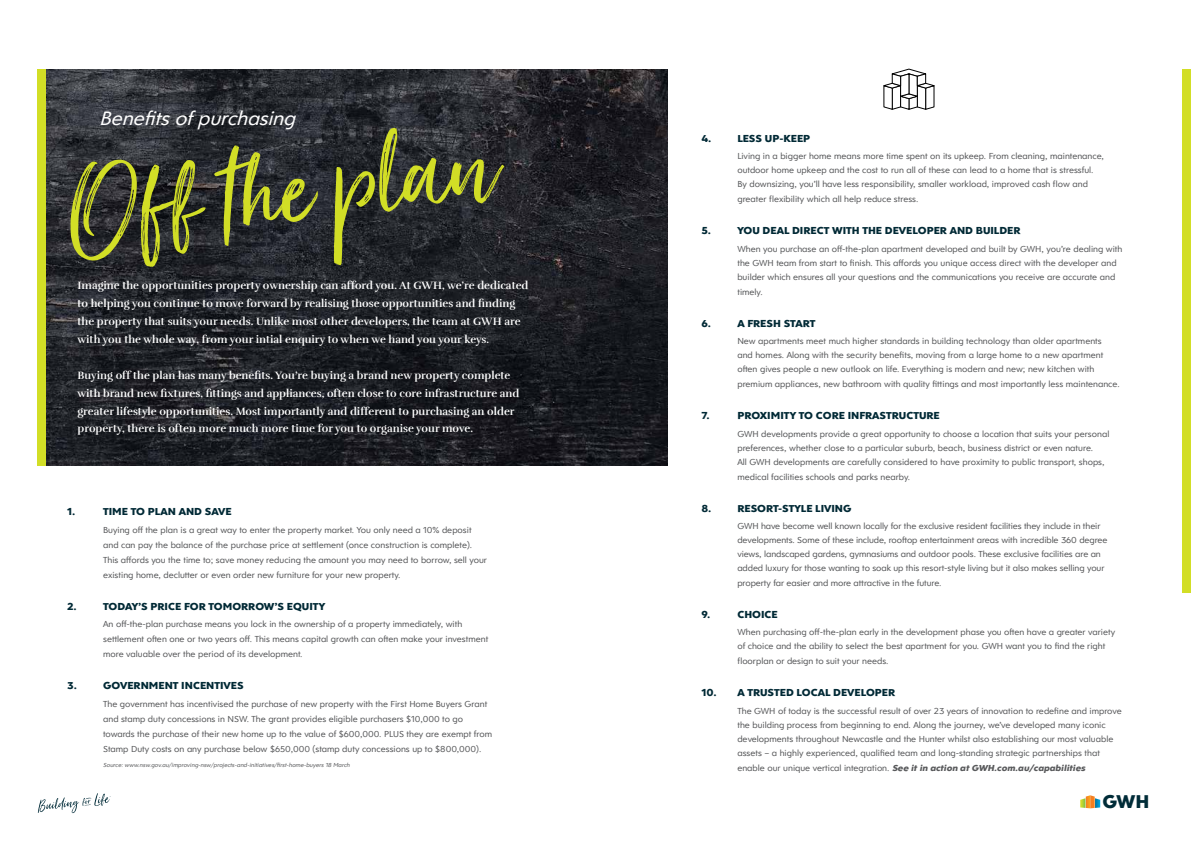
<style>
.page{position:relative;width:1191px;height:842px;background:#fff}
.page>*{position:absolute;margin:0;border:0;box-sizing:border-box;transform-origin:0 0}
.t1{font:142.1px "Just Lovely";color:#d2de26}
.t2{font:italic 20px "Clarika Geometric";color:#fff}
.t3{font:800 19.2px "Clarika Geometric";color:#002c38}
.t4{font:700 10.9px/17.9px "Rufina";color:#fff}
.t5{font:800 10.5px "Clarika Geometric";color:#002935}
.t6{font:9px/14px "Clarika Geometric";color:#58595b}
.t7{font:italic 800 9px "Clarika Geometric";color:#58595b}
.t8{font:italic 6px "Clarika Geometric";color:#58595b}
.s1{font-weight:400;font-style:normal}
</style>
<div class="page">
<svg style="left:1080px;top:795px;width:20px;height:13px"></svg>
<div style="left:1182px;top:69px;width:9px;height:523px;background:#d2de26"></div>
<img style="left:46px;top:70px;width:621px;height:396px">
<div style="left:37px;top:70px;width:9px;height:396px;background:#d2de26"></div>
<svg style="left:883px;top:69px;width:51px;height:40px"></svg>
<svg style="left:38px;top:793px;width:73px;height:20px"></svg>
<h2 class="t2" style="left:99px;top:105px;width:204px">Benefitsofpurchasing</h2>
<h1 class="t1" style="left:56px;top:129px;width:433px;rotate:-7deg">Off the plan</h1>
<p class="t4" style="left:77px;top:277px;width:452px">Imagine the opportunities property ownership can afford you. At GWH, we’re dedicated to helping you continue to move forward by realising those opportunities and finding the property that suits your needs. Unlike most other developers, the team at GWH are with you the whole way, from your intial enquiry to when we hand you your keys.</p>
<p class="t4" style="left:77px;top:366px;width:443px">Buying off the plan has many benefits. You’re buying a brand new property complete with brand new fixtures, fittings and appliances, often close to core infrastructure and greater lifestyle opportunities. Most importantly and different to purchasing an older property, there is often more much more time for you to organise your move.</p>
<p class="t5" style="left:67px;top:504px;width:10px">1.</p>
<p class="t5" style="left:103px;top:504px;width:130px">TIME TO PLAN AND SAVE</p>
<p class="t6" style="left:103px;top:522px;width:385px;line-height:15px">Buying off the plan is a great way to enter the property market. You only need a 10% deposit and can pay the balance of the purchase price at settlement (once construction is complete).<br>This affords you the time to; save money reducing the amount you may need to borrow, sell your existing home, declutter or even order new furniture for your new property.</p>
<p class="t5" style="left:67px;top:598px;width:11px">2.</p>
<p class="t5" style="left:103px;top:598px;width:223px">TODAY’S PRICE FOR TOMORROW’S EQUITY</p>
<p class="t6" style="left:103px;top:617px;width:387px;line-height:15px">An off-the-plan purchase means you lock in the ownership of a property immediately, with settlement often one or two years off. This means capital growth can often make your investment more valuable over the period of its development.</p>
<p class="t5" style="left:67px;top:678px;width:11px">3.</p>
<p class="t5" style="left:103px;top:678px;width:142px">GOVERNMENT INCENTIVES</p>
<p class="t6" style="left:103px;top:696px;width:390px;line-height:15px">The government has incentivised the purchase of new property with the First Home Buyers Grant and stamp duty concessions in NSW. The grant provides eligible purchasers $10,000 to go towards the purchase of their new home up to the value of $600,000. PLUS they are exempt from Stamp Duty costs on any purchase below $650,000 (stamp duty concessions up to $800,000).</p>
<p class="t8" style="left:103px;top:761px;width:249px">Source:www.nsw.gov.au/improving-nsw/projects-and-initiatives/first-home-buyers 18 March</p>
<p class="t5" style="left:701px;top:131px;width:12px">4.</p>
<p class="t5" style="left:737px;top:131px;width:74px">LESS UP-KEEP</p>
<p class="t6" style="left:737px;top:149px;width:368px">Living in a bigger home means more time spent on its upkeep. From cleaning, maintenance, outdoor home upkeep and the cost to run all of these can lead to a home that is stressful.<br>By downsizing, you’ll have less responsibility, smaller workload, improved cash flow and</p>
<p class="t6" style="left:737px;top:192px;width:183px">greater flexibility which all help reduce stress.</p>
<p class="t5" style="left:701px;top:223px;width:11px">5.</p>
<p class="t5" style="left:737px;top:223px;width:285px">YOU DEAL DIRECT WITH THE DEVELOPER AND BUILDER</p>
<p class="t6" style="left:737px;top:242px;width:386px">When you purchase an off-the-plan apartment developed and built by GWH, you’re dealing with the GWH team from start to finish. This affords you unique access direct with the developer and builder which ensures all your questions and the communications you receive are accurate and</p>
<p class="t6" style="left:737px;top:285px;width:27px">timely.</p>
<p class="t5" style="left:701px;top:316px;width:11px">6.</p>
<p class="t5" style="left:737px;top:316px;width:80px">A FRESH START</p>
<p class="t6" style="left:737px;top:333px;width:368px">New apartments meet much higher standards in building technology than older apartments and homes. Along with the security benefits, moving from a large home to a new apartment often gives people a new outlook on life. Everything is modern and new; new kitchen with</p>
<p class="t6" style="left:737px;top:376px;width:384px">premium appliances, new bathroom with quality fittings and most importantly less maintenance.</p>
<p class="t5" style="left:701px;top:408px;width:10px">7.</p>
<p class="t5" style="left:737px;top:408px;width:204px">PROXIMITY TO CORE INFRASTRUCTURE</p>
<p class="t6" style="left:737px;top:426px;width:373px">GWH developments provide a great opportunity to choose a location that suits your personal preferences, whether close to a particular suburb, beach, business district or even nature.<br>All GWH developments are carefully considered to have proximity to public transport, shops,</p>
<p class="t6" style="left:737px;top:469px;width:174px">medical facilities schools and parks nearby.</p>
<p class="t5" style="left:701px;top:501px;width:12px">8.</p>
<p class="t5" style="left:737px;top:501px;width:116px">RESORT-STYLE LIVING</p>
<p class="t6" style="left:737px;top:518px;width:372px">GWH have become well known locally for the exclusive resident facilities they include in their developments. Some of these include, rooftop entertainment areas with incredible 360 degree views, landscaped gardens, gymnasiums and outdoor pools. These exclusive facilities are an added luxury for those wanting to soak up this resort-style living but it also makes selling your</p>
<p class="t6" style="left:737px;top:575px;width:205px">property far easier and more attractive in the future.</p>
<p class="t5" style="left:701px;top:606px;width:11px">9.</p>
<p class="t5" style="left:737px;top:606px;width:42px">CHOICE</p>
<p class="t6" style="left:737px;top:625px;width:379px">When purchasing off-the-plan early in the development phase you often have a greater variety of choice and the ability to select the best apartment for you. GWH want you to find the right</p>
<p class="t6" style="left:737px;top:654px;width:153px">floorplan or design to suit your needs.</p>
<p class="t5" style="left:701px;top:685px;width:195px">10. A TRUSTED LOCAL DEVELOPER</p>
<p class="t6" style="left:737px;top:704px;width:386px">The GWH of today is the successful result of over 23 years of innovation to redefine and improve the building process from beginning to end. Along the journey, we’ve developed many iconic developments throughout Newcastle and the Hunter whilst also establishing our most valuable assets – a highly experienced, qualified team and long-standing strategic partnerships that</p>
<p class="t7" style="left:737px;top:762px;width:351px"><span class="s1">e n a b l e o u r u n i q u e ve rt i c a l i n te g ra t i o n .</span> See itin action atGWH.com.au/capabilities</p>
<h3 class="t3" style="left:1102px;top:788px;width:48px">GWH</h3>
</div>
